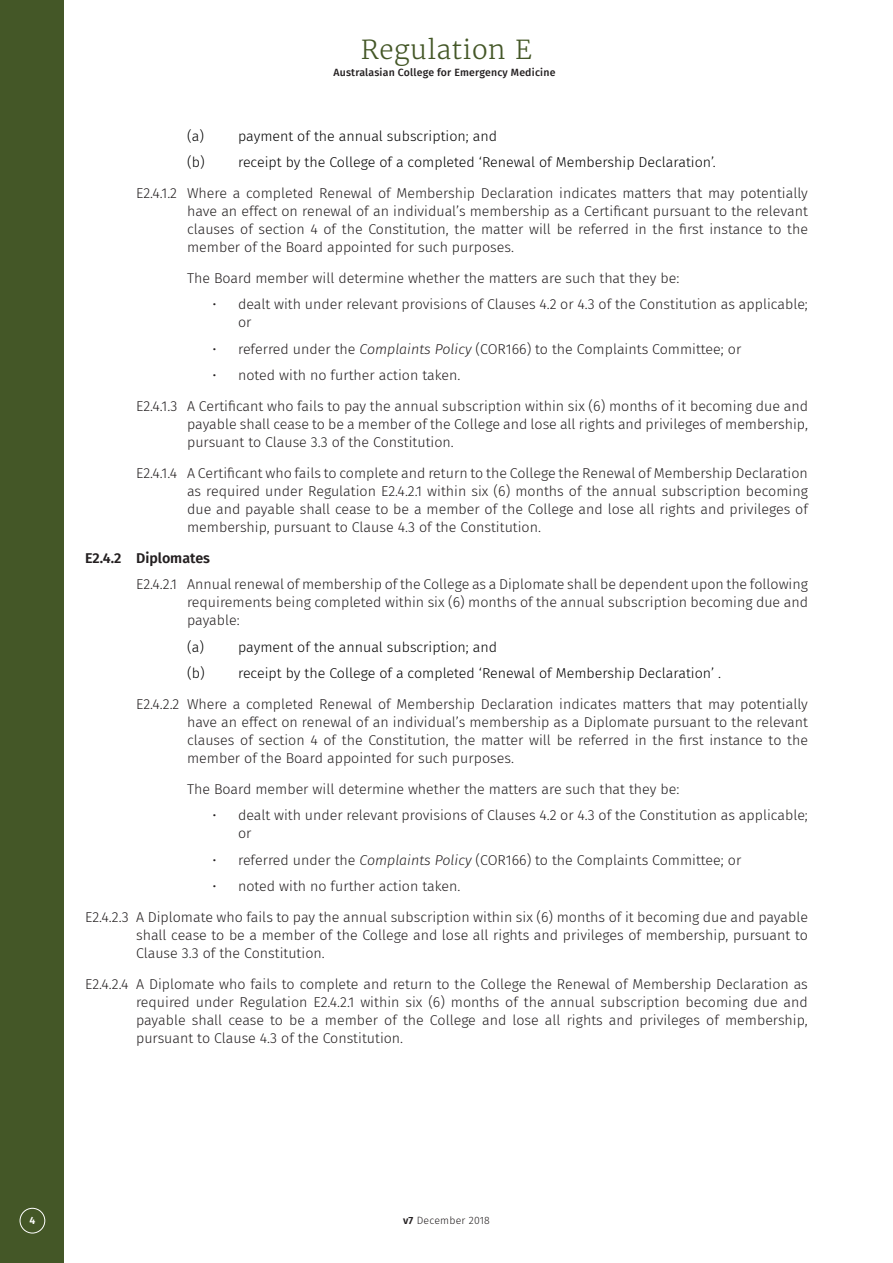
<style>
.page{position:relative;width:893px;height:1263px;background:#fff}
.page>*{position:absolute;margin:0;border:0;box-sizing:border-box;transform-origin:0 0}
.t1{font:300 26.1px "Merriweather";letter-spacing:.02em;color:#445727}
.Regulation_4_Body{font:300 14.25px/18px "Fira Sans";color:#231f20;text-align:justify}
.Regulation_3_Body{font:300 14.25px/18px "Fira Sans";color:#231f20;text-align:justify}
.Regulation_4_Alpha{font:300 14.25px "Fira Sans";color:#000}
.Regulation_4_Body_Pa{font:300 14.25px "Fira Sans";color:#231f20}
.Regulation_3_Heading{font:600 14.25px "Fira Sans";color:#231f20}
.t2{font:500 10.5px "Fira Sans";letter-spacing:.02em;color:#231f20}
.t3{font:300 10.5px "Fira Sans";letter-spacing:.02em;color:#231f20}
.t4{font:600 10.5px "Fira Sans";color:#fff}
.s1{font-style:italic}
.s2{font-weight:600}
</style>
<div class="page">
<div style="left:0;top:0;width:64px;height:1263px;background:#445727"></div>
<div style="left:20px;top:1208px;width:25px;height:25px;border:1px solid #fff;border-radius:50%"></div>
<h1 class="t1" style="left:361px;top:34px;width:173px">Regulation E</h1>
<p class="t2" style="left:333px;top:63px;width:223px">Australasian College for Emergency Medicine</p>
<p class="Regulation_4_Alpha" style="left:187px;top:126px;width:312px">(a) payment of the annual subscription; and</p>
<p class="Regulation_4_Alpha" style="left:187px;top:152px;width:530px">(b) receipt by the College of a completed ‘Renewal of Membership Declaration’.</p>
<p class="Regulation_4_Body" style="left:187px;top:184px;width:622px;text-indent:-51px">E2.4.1.2 Where a completed Renewal of Membership Declaration indicates matters that may potentially have an effect on renewal of an individual’s membership as a Certificant pursuant to the relevant clauses of section 4 of the Constitution, the matter will be referred in the first instance to the member of the Board appointed for such purposes.</p>
<p class="Regulation_4_Body_Pa" style="left:187px;top:268px;width:494px">The Board member will determine whether the matters are such that they be:</p>
<p class="Regulation_4_Body" style="left:238px;top:295px;width:571px;text-indent:-26px">• dealt with under relevant provisions of Clauses 4.2 or 4.3 of the Constitution as applicable; or</p>
<p class="Regulation_4_Body" style="left:213px;top:340px;width:530px">• referred under the <span class="s1">Complaints Policy</span> (COR166) to the Complaints Committee; or</p>
<p class="Regulation_4_Body" style="left:213px;top:366px;width:249px">• noted with no further action taken.</p>
<p class="Regulation_4_Body" style="left:187px;top:397px;width:622px;text-indent:-51px">E2.4.1.3 A Certificant who fails to pay the annual subscription within six (6) months of it becoming due and payable shall cease to be a member of the College and lose all rights and privileges of membership, pursuant to Clause 3.3 of the Constitution.</p>
<p class="Regulation_4_Body" style="left:187px;top:464px;width:622px;text-indent:-51px">E2.4.1.4 A Certificant who fails to complete and return to the College the Renewal of Membership Declaration as required under Regulation E2.4.2.1 within six (6) months of the annual subscription becoming due and payable shall cease to be a member of the College and lose all rights and privileges of membership, pursuant to Clause 4.3 of the Constitution.</p>
<p class="Regulation_3_Heading" style="left:85px;top:546px;width:127px">E2.4.2 Diplomates</p>
<p class="Regulation_4_Body" style="left:187px;top:575px;width:622px;text-indent:-51px">E2.4.2.1 Annual renewal of membership of the College as a Diplomate shall be dependent upon the following requirements being completed within six (6) months of the annual subscription becoming due and payable:</p>
<p class="Regulation_4_Alpha" style="left:187px;top:637px;width:312px">(a) payment of the annual subscription; and</p>
<p class="Regulation_4_Alpha" style="left:187px;top:663px;width:535px">(b) receipt by the College of a completed ‘Renewal of Membership Declaration’ .</p>
<p class="Regulation_4_Body" style="left:187px;top:695px;width:622px;text-indent:-51px">E2.4.2.2 Where a completed Renewal of Membership Declaration indicates matters that may potentially have an effect on renewal of an individual’s membership as a Diplomate pursuant to the relevant clauses of section 4 of the Constitution, the matter will be referred in the first instance to the member of the Board appointed for such purposes.</p>
<p class="Regulation_4_Body_Pa" style="left:187px;top:779px;width:494px">The Board member will determine whether the matters are such that they be:</p>
<p class="Regulation_4_Body" style="left:238px;top:806px;width:571px;text-indent:-26px">• dealt with under relevant provisions of Clauses 4.2 or 4.3 of the Constitution as applicable; or</p>
<p class="Regulation_4_Body" style="left:213px;top:851px;width:530px">• referred under the <span class="s1">Complaints Policy</span> (COR166) to the Complaints Committee; or</p>
<p class="Regulation_4_Body" style="left:213px;top:877px;width:249px">• noted with no further action taken.</p>
<p class="Regulation_3_Body" style="left:136px;top:908px;width:673px;text-indent:-51px">E2.4.2.3 A Diplomate who fails to pay the annual subscription within six (6) months of it becoming due and payable shall cease to be a member of the College and lose all rights and privileges of membership, pursuant to Clause 3.3 of the Constitution.</p>
<p class="Regulation_3_Body" style="left:136px;top:975px;width:673px;text-indent:-51px">E2.4.2.4 A Diplomate who fails to complete and return to the College the Renewal of Membership Declaration as required under Regulation E2.4.2.1 within six (6) months of the annual subscription becoming due and payable shall cease to be a member of the College and lose all rights and privileges of membership, pursuant to Clause 4.3 of the Constitution.</p>
<p class="t4" style="left:29px;top:1212px;width:7px">4</p>
<p class="t3" style="left:403px;top:1213px;width:88px"><span class="s2">v7</span> December 2018</p>
</div>
